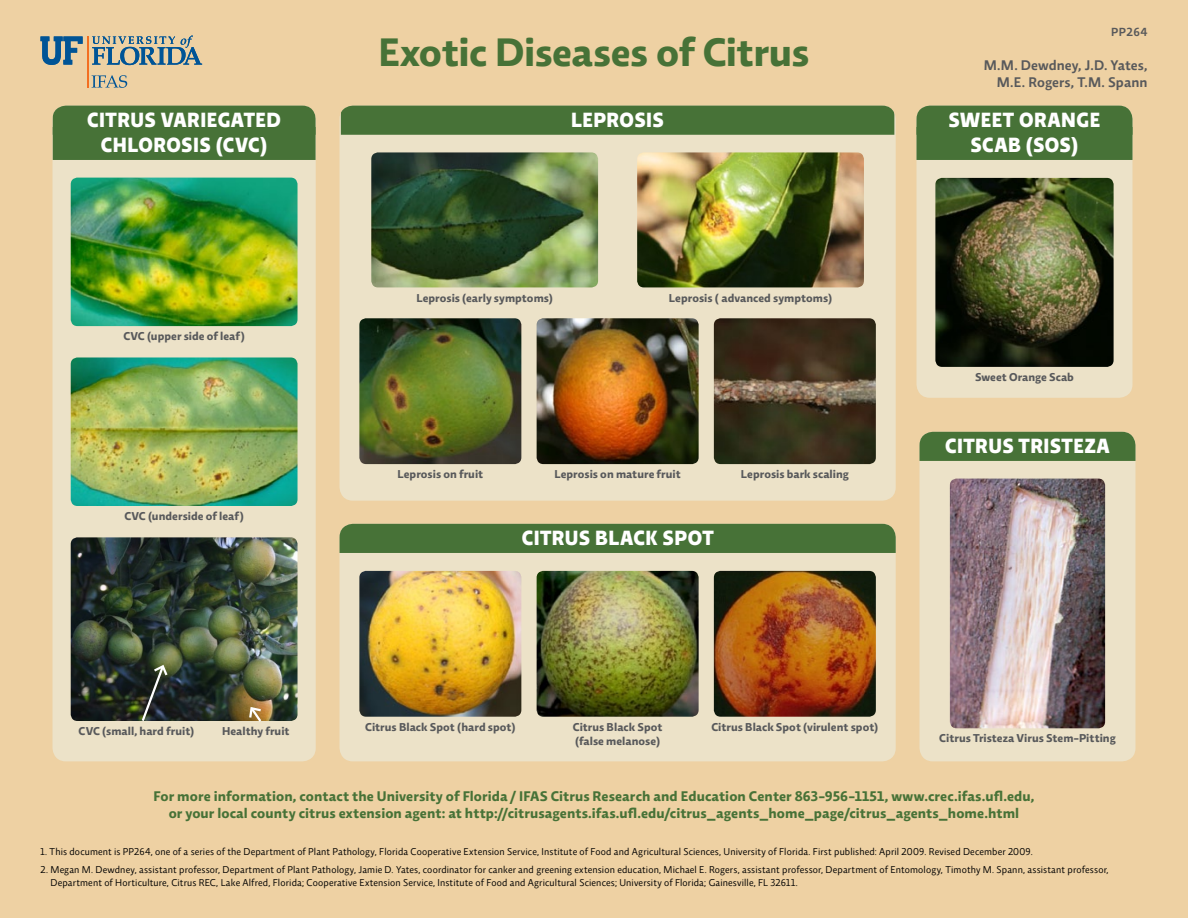
<style>
.page{position:relative;width:1188px;height:918px;background:#eed1a3}
.page>*{position:absolute;margin:0;border:0;box-sizing:border-box;transform-origin:0 0}
.t1{font:700 40.5px "Relato Sans OT";letter-spacing:-.01em;color:#477237}
.t2{font:900 21px/25.2px "Relato Sans OT";letter-spacing:.02em;color:#fff;text-align:center;scale:.93 1}
.t3{font:700 14.25px/17.7px "Relato Sans OT";letter-spacing:.01em;color:#477237;text-align:center}
.t4{font:600 14.25px/17.1px "Relato Sans OT";letter-spacing:.005em;color:#58595b;text-align:right}
.t5{font:600 12px "Relato Sans OT";letter-spacing:.035em;color:#58595b}
.t6{font:700 11.7px/14px "Relato Sans OT";letter-spacing:.005em;color:#58595b}
.t7{font:10.2px/12.1px "Relato Sans OT";letter-spacing:.015em;color:#000}
</style>
<div class="page">
<hr style="left:87px;top:36px;width:1px;height:52px;background:#f36f21">
<svg style="left:41px;top:35px;width:161px;height:30px"></svg>
<svg style="left:92px;top:75px;width:35px;height:13px"></svg>
<div style="left:52px;top:106px;width:264px;height:655px;background:#ece2c8;border-radius:14px"></div>
<div style="left:52px;top:106px;width:264px;height:29px;background:#477237"></div>
<div style="left:52px;top:127px;width:264px;height:33px;background:#477237"></div>
<img style="left:71px;top:178px;width:227px;height:148px">
<img style="left:71px;top:357px;width:227px;height:149px">
<img style="left:71px;top:537px;width:227px;height:184px">
<div style="left:916px;top:106px;width:216px;height:292px;background:#ece2c8;border-radius:14px"></div>
<div style="left:916px;top:106px;width:216px;height:29px;background:#477237"></div>
<div style="left:916px;top:127px;width:216px;height:33px;background:#477237"></div>
<img style="left:935px;top:178px;width:179px;height:189px">
<div style="left:920px;top:432px;width:216px;height:329px;background:#ece2c8;border-radius:14px"></div>
<div style="left:920px;top:432px;width:216px;height:29px;background:#477237"></div>
<img style="left:950px;top:479px;width:155px;height:249px">
<div style="left:340px;top:524px;width:556px;height:237px;background:#ece2c8;border-radius:14px"></div>
<div style="left:340px;top:524px;width:556px;height:29px;background:#477237"></div>
<img style="left:359px;top:571px;width:162px;height:146px">
<img style="left:537px;top:571px;width:162px;height:146px">
<img style="left:714px;top:571px;width:162px;height:146px">
<div style="left:340px;top:106px;width:556px;height:395px;background:#ece2c8;border-radius:13px"></div>
<div style="left:341px;top:106px;width:553px;height:29px;background:#477237"></div>
<img style="left:359px;top:318px;width:162px;height:146px">
<img style="left:537px;top:318px;width:162px;height:146px">
<img style="left:714px;top:318px;width:162px;height:146px">
<img style="left:371px;top:152px;width:227px;height:135px">
<img style="left:637px;top:152px;width:227px;height:135px">
<svg style="left:140px;top:663px;width:29px;height:58px;background:#383f3a"></svg>
<svg style="left:248px;top:705px;width:16px;height:17px"></svg>
<h2 class="t2" style="left:87px;top:107px;width:210px">CITRUS VARIEGATED<br>CHLOROSIS (CVC)</h2>
<p class="t6" style="left:123px;top:329px;width:123px">CVC (upper side of leaf)</p>
<p class="t6" style="left:124px;top:509px;width:121px">CVC (underside of leaf)</p>
<p class="t6" style="left:79px;top:724px;width:117px">CVC (small, hard fruit)</p>
<p class="t6" style="left:222px;top:724px;width:69px">Healthy fruit</p>
<h1 class="t1" style="left:378px;top:27px;width:433px">Exotic Diseases of Citrus</h1>
<h2 class="t2" style="left:571px;top:107px;width:51px">LEPROSIS</h2>
<p class="t6" style="left:416px;top:290px;width:138px">Leprosis (early symptoms)</p>
<p class="t6" style="left:669px;top:290px;width:165px">Leprosis ( advanced symptoms)</p>
<p class="t6" style="left:398px;top:467px;width:87px">Leprosis on fruit</p>
<p class="t6" style="left:554px;top:467px;width:128px">Leprosis on mature fruit</p>
<p class="t6" style="left:741px;top:467px;width:109px">Leprosis bark scaling</p>
<h2 class="t2" style="left:522px;top:525px;width:26px">CITRUS</h2>
<h2 class="t2" style="left:595px;top:525px;width:14px">BLAC</h2>
<h2 class="t2" style="left:646px;top:525px;width:61px">K SPOT</h2>
<p class="t5" style="left:1111px;top:25px;width:38px">PP264</p>
<h3 class="t4" style="left:984px;top:56px;width:165px">M.M. Dewdney, J.D. Yates,<br>M.E. Rogers, T.M. Spann</h3>
<h2 class="t2" style="left:949px;top:107px;width:48px">SWEET</h2>
<h2 class="t2" style="left:971px;top:107px;width:128px;text-align:left;text-indent:49px">ORANGE<br>SCAB (SOS)</h2>
<p class="t6" style="left:975px;top:370px;width:100px">Sweet Orange Scab</p>
<h2 class="t2" style="left:945px;top:433px;width:26px">CITRUS</h2>
<h2 class="t2" style="left:1019px;top:433px;width:25px">TRISTE</h2>
<h2 class="t2" style="left:1084px;top:433px;width:29px">ZA</h2>
<p class="t6" style="left:365px;top:720px;width:152px">Citrus Black Spot (hard spot)</p>
<p class="t6" style="left:573px;top:720px;width:91px">Citrus Black Spot (false melanose)</p>
<p class="t6" style="left:711px;top:720px;width:168px">Citrus Black Spot (virulent spot)</p>
<p class="t6" style="left:939px;top:731px;width:178px">Citrus Tristeza Virus Stem-Pitting</p>
<p class="t3" style="left:153px;top:787px;width:882px">For more information, contact the University of Florida / IFAS Citrus Research and Education Center 863-956-1151, www.crec.ifas.ufl.edu, or your local county citrus extension agent: at http://citrusagents.ifas.ufl.edu/citrus_agents_home_page/citrus_agents_home.html</p>
<p class="t7" style="left:40px;top:845px;width:994px">1. This document is PP264, one of a series of the Department of Plant Pathology, Florida Cooperative Extension Service, Institute of Food and Agricultural Sciences, University of Florida. First published: April 2009. Revised December 2009.</p>
<p class="t7" style="left:50px;top:864px;width:1060px;text-indent:-10px">2. Megan M. Dewdney, assistant professor, Department of Plant Pathology, Jamie D. Yates, coordinator for canker and greening extension education, Michael E. Rogers, assistant professor, Department of Entomology, Timothy M. Spann, assistant professor,<br>Department of Horticulture, Citrus REC, Lake Alfred, Florida; Cooperative Extension Service, Institute of Food and Agricultural Sciences; University of Florida; Gainesville, FL 32611.</p>
</div>
